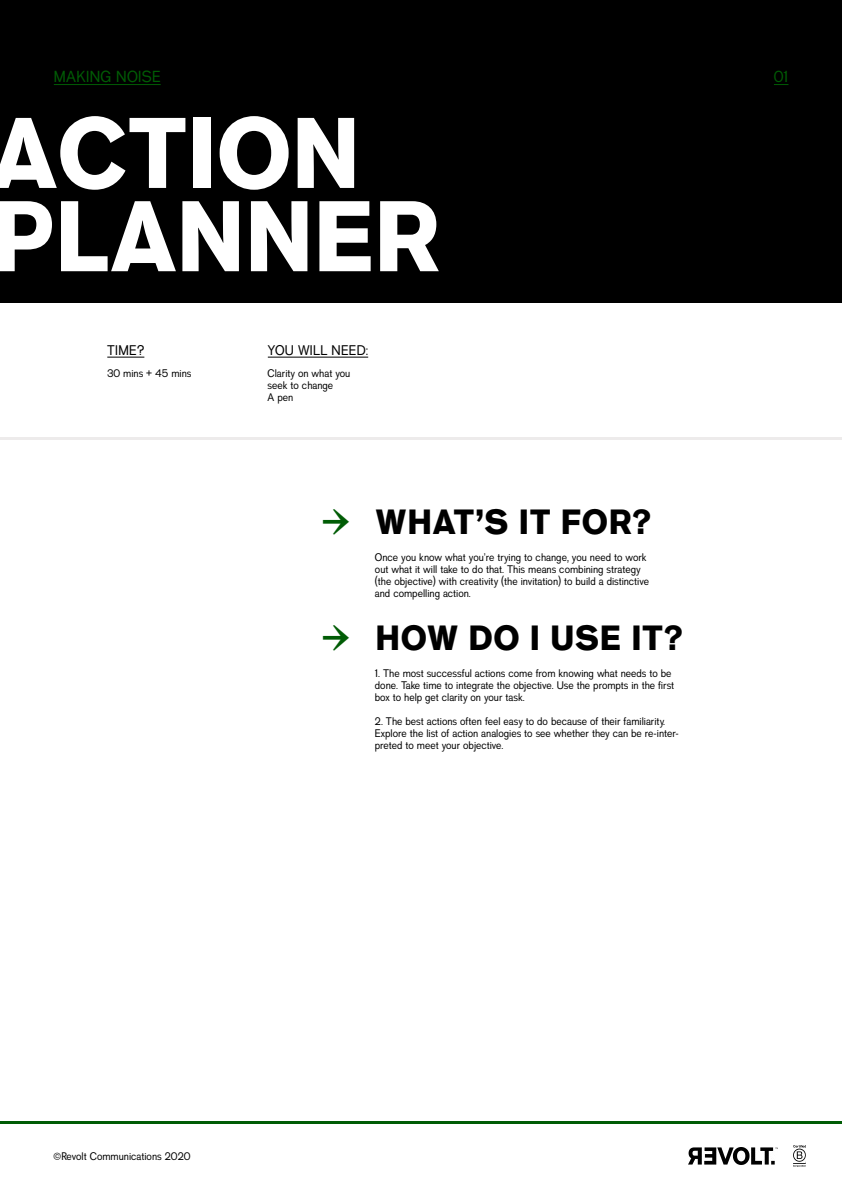
<style>
.page{position:relative;width:842px;height:1191px;background:#fff}
.page>*{position:absolute;margin:0;border:0;box-sizing:border-box;transform-origin:0 0}
.t1{font:800 100px/83.3px "Revolt Standard CT";color:#fff}
.t2{font:48.6px "Standard CT";color:#005c05}
.t3{font:800 35px "Standard CT";letter-spacing:.02em;color:#000}
.t4{font:16px "Standard CT";letter-spacing:.02em;color:#005c05}
.t5{font:14px "Standard CT";letter-spacing:.02em;color:#000}
.t6{font:11px/12px "Standard CT";color:#000}
</style>
<div class="page">
<img style="left:689px;top:1147px;width:89px;height:17px">
<img style="left:793px;top:1145px;width:13px;height:21px">
<div style="left:0;top:0;width:842px;height:302px;background:#000"></div>
<hr style="left:54px;top:84px;width:107px;height:1px;background:#005c05">
<hr style="left:107px;top:357px;width:37px;height:1px;background:#000">
<hr style="left:268px;top:357px;width:100px;height:1px;background:#000">
<hr style="left:0;top:1121px;width:842px;height:2px;background:#005c05">
<hr style="left:0;top:437px;width:842px;height:3px;background:#edebeb">
<svg style="left:774px;top:84px;width:14px;height:1px"></svg>
<h3 class="t4" style="left:54px;top:67px;width:108px">MAKING NOISE</h3>
<h1 class="t1" style="left:-9px;top:113px;width:451px">ACTION<br>PLANNER</h1>
<p class="t5" style="left:107px;top:342px;width:39px">TIME?</p>
<p class="t5" style="left:268px;top:342px;width:102px">YOU WILL NEED:</p>
<p class="t6" style="left:107px;top:367px;width:86px">30 mins + 45 mins</p>
<p class="t6" style="left:268px;top:367px;width:84px">Clarity on what you seek to change<br>A pen</p>
<h2 class="t2" style="left:321px;top:492px;width:31px">→</h2>
<h2 class="t2" style="left:321px;top:609px;width:31px">→</h2>
<h3 class="t3" style="left:376px;top:499px;width:277px">WHAT’S IT FOR?</h3>
<p class="t6" style="left:375px;top:551px;width:276px">Once you know what you’re trying to change, you need to work out what it will take to do that. This means combining strategy (the objective) with creativity (the invitation) to build a distinctive and compelling action.</p>
<h3 class="t3" style="left:376px;top:616px;width:309px">HOW DO I USE IT?</h3>
<p class="t6" style="left:375px;top:667px;width:301px">1. The most successful actions come from knowing what needs to be done. Take time to integrate the objective. Use the prompts in the first box to help get clarity on your task.</p>
<p class="t6" style="left:375px;top:715px;width:305px">2. The best actions often feel easy to do because of their familiarity.<br>Explore the list of action analogies to see whether they can be re-inter&shy;preted to meet your objective.</p>
<h3 class="t4" style="left:774px;top:67px;width:16px">01</h3>
<p class="t6" style="left:54px;top:1149px;width:139px">©Revolt Communications 2020</p>
</div>
